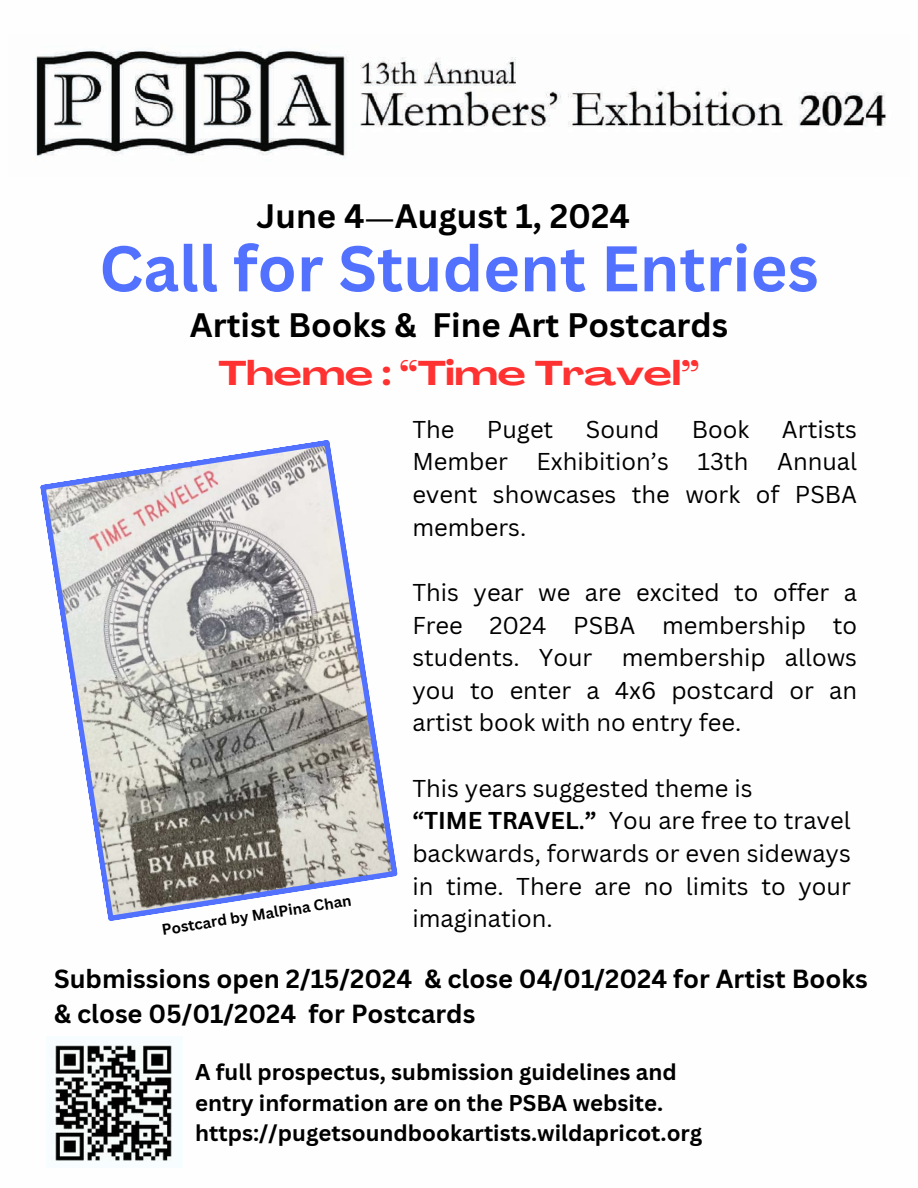
<style>
.page{position:relative;width:918px;height:1188px;background:#fff}
.page>*{position:absolute;margin:0;border:0;box-sizing:border-box;transform-origin:0 0}
.t1{font:700 63px "Canva Sans";color:#5271ff}
.t2{font:700 33.9px "Agrandir Grand";color:#ff3131}
.t3{font:700 33px "Canva Sans";color:#000}
.t4{font:700 25.5px/34.8px "Canva Sans";color:#000}
.t5{font:23.7px/32.7px "Canva Sans";color:#000;text-align:justify}
.t6{font:700 22.2px/30.5px "Canva Sans";color:#000}
.t7{font:700 15px "Canva Sans";color:#000}
.s1{font-family:"Minion Pro"}
.s2{font-weight:700}
.s3{font-family:"Minion Pro";font-weight:700}
</style>
<div class="page">
<img style="left:55px;top:1045px;width:117px;height:116px">
<img style="left:36px;top:49px;width:850px;height:108px">
<svg style="left:40px;top:440px;width:358px;height:481px"></svg>
<h3 class="t3" style="left:257px;top:193px;width:375px">June 4<span class="s1">—</span>August 1, 2024</h3>
<h1 class="t1" style="left:99px;top:224px;width:721px">Call for Student Entries</h1>
<h3 class="t3" style="left:190px;top:301px;width:540px">Artist Books &amp; Fine Art Postcards</h3>
<h2 class="t2" style="left:219px;top:360px;width:482px">Theme : “Time Travel”</h2>
<p class="t5" style="left:412px;top:412px;width:44px">The</p>
<p class="t5" style="left:487px;top:412px;width:68px">Puget</p>
<p class="t5" style="left:586px;top:412px;width:75px">Sound</p>
<p class="t5" style="left:692px;top:412px;width:59px">Book</p>
<p class="t5" style="left:412px;top:412px;width:446px;text-indent:370px">Artists Member Exhibition’s 13th Annual event showcases the work of PSBA members.</p>
<p class="t7" style="left:160px;top:919px;width:193px;rotate:-9deg">Postcard by MalPina Chan</p>
<p class="t5" style="left:412px;top:575px;width:446px">This year we are excited to offer a Free 2024 PSBA membership to students. Your membership allows you to enter a 4x6 postcard or an artist book with no entry fee.</p>
<p class="t5" style="left:412px;top:771px;width:440px;text-align:left">This years suggested theme is<br><span class="s2">“TIME TRAVEL</span><span class="s3">.</span><span class="s2">”</span> You are free to travel backwards, forwards or even sideways in time. There are no limits to your imagination.</p>
<p class="t4" style="left:54px;top:961px;width:815px">Submissions open 2/15/2024 &amp; close 04/01/2024 for Artist Books &amp; close 05/01/2024 for Postcards</p>
<p class="t6" style="left:195px;top:1057px;width:509px">A full prospectus, submission guidelines and entry information are on the PSBA website. https://pugetsoundbookartists.wildapricot.org</p>
</div>
